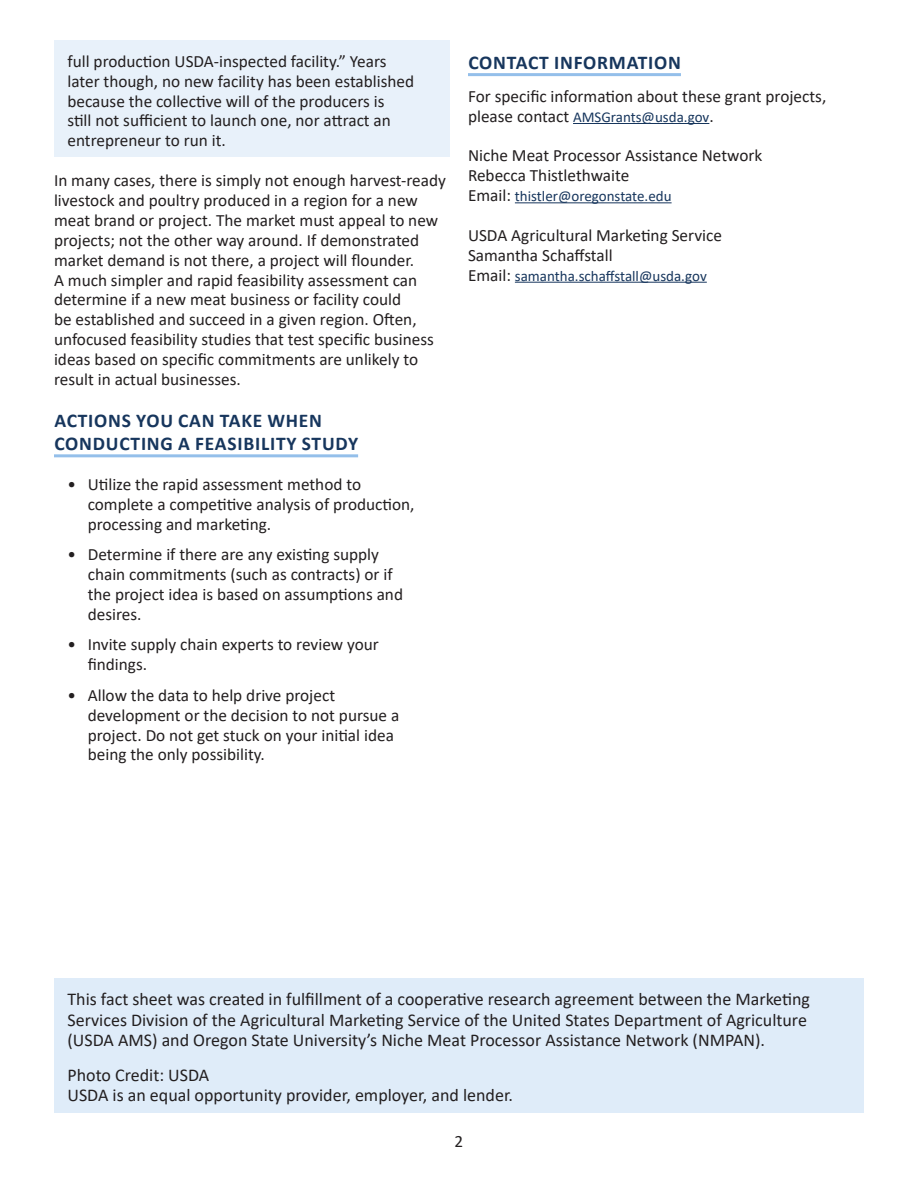
<style>
.page{position:relative;width:918px;height:1188px;background:#fff}
.page>*{position:absolute;margin:0;border:0;box-sizing:border-box;transform-origin:0 0}
.Heading_2{font:700 19.5px/22.4px "Calibri";letter-spacing:.04em;color:#17365d}
.Fact_Sheet_Created{font:18px/20.7px "Calibri";color:#231f20}
.Color_Block_1{font:17.25px/19.8px "Calibri";color:#231f20}
.t1{font:15px "Calibri";color:#17365d}
.s1{font-size:17.25px;color:#231f20}
</style>
<div class="page">
<div style="left:54px;top:40px;width:396px;height:117px;background:#e8f1fa"></div>
<hr style="left:54px;top:454px;width:304px;height:3px;background:#94bfea">
<hr style="left:468px;top:73px;width:213px;height:3px;background:#94bfea">
<hr style="left:573px;top:123px;width:136px;height:1px;background:#17365d">
<hr style="left:515px;top:202px;width:157px;height:1px;background:#17365d">
<hr style="left:515px;top:282px;width:192px;height:1px;background:#17365d">
<div style="left:54px;top:978px;width:810px;height:80px;background:#dfecf9"></div>
<div style="left:54px;top:1054px;width:810px;height:58px;background:#dfecf9"></div>
<p class="Color_Block_1" style="left:68px;top:51px;width:348px">full production USDA-inspected facility.” Years later though, no new facility has been established because the collective will of the producers is<br>still not sufficient to launch one, nor attract an entrepreneur to run it.</p>
<p class="Color_Block_1" style="left:54px;top:170px;width:394px">In many cases, there is simply not enough harvest-ready livestock and poultry produced in a region for a new meat brand or project. The market must appeal to new projects; not the other way around. If demonstrated market demand is not there, a project will flounder.<br>A much simpler and rapid feasibility assessment can determine if a new meat business or facility could<br>be established and succeed in a given region. Often, unfocused feasibility studies that test specific business ideas based on specific commitments are unlikely to result in actual businesses.</p>
<p class="Heading_2" style="left:54px;top:410px;width:305px">ACTIONS YOU CAN TAKE WHEN<br>CONDUCTING A FEASIBILITY STUDY</p>
<p class="Color_Block_1" style="left:88px;top:474px;width:328px;text-indent:-20px">• Utilize the rapid assessment method to complete a competitive analysis of production, processing and marketing.</p>
<p class="Color_Block_1" style="left:88px;top:544px;width:317px;text-indent:-20px">• Determine if there are any existing supply chain commitments (such as contracts) or if the project idea is based on assumptions and desires.</p>
<p class="Color_Block_1" style="left:88px;top:634px;width:293px;text-indent:-20px">• Invite supply chain experts to review your findings.</p>
<p class="Color_Block_1" style="left:88px;top:685px;width:313px;text-indent:-20px">• Allow the data to help drive project development or the decision to not pursue a project. Do not get stuck on your initial idea being the only possibility.</p>
<p class="Heading_2" style="left:468px;top:51px;width:214px">CONTACT INFORMATION</p>
<p class="Color_Block_1" style="left:468px;top:86px;width:360px">For specific information about these grant projects,</p>
<p class="t1" style="left:468px;top:106px;width:247px"><span class="s1">please contact</span> AMSGrants@usda.gov<span class="s1">.</span></p>
<p class="Color_Block_1" style="left:468px;top:145px;width:296px">Niche Meat Processor Assistance Network</p>
<p class="Color_Block_1" style="left:468px;top:165px;width:163px">Rebecca Thistlethwaite</p>
<p class="t1" style="left:468px;top:186px;width:205px"><span class="s1">Email:</span> thistler@oregonstate.edu</p>
<p class="Color_Block_1" style="left:468px;top:225px;width:256px">USDA Agricultural Marketing Service</p>
<p class="Color_Block_1" style="left:468px;top:245px;width:146px">Samantha Schaffstall</p>
<p class="t1" style="left:468px;top:265px;width:240px"><span class="s1">Email:</span> samantha.schaffstall@usda.gov</p>
<p class="Fact_Sheet_Created" style="left:68px;top:988px;width:744px">This fact sheet was created in fulfillment of a cooperative research agreement between the Marketing<br>Services Division of the Agricultural Marketing Service of the United States Department of Agriculture (USDA AMS) and Oregon State University’s Niche Meat Processor Assistance Network (NMPAN).</p>
<p class="Fact_Sheet_Created" style="left:68px;top:1064px;width:447px">Photo Credit: USDA<br>USDA is an equal opportunity provider, employer, and lender.</p>
<p class="Color_Block_1" style="left:455px;top:1131px;width:10px">2</p>
</div>
